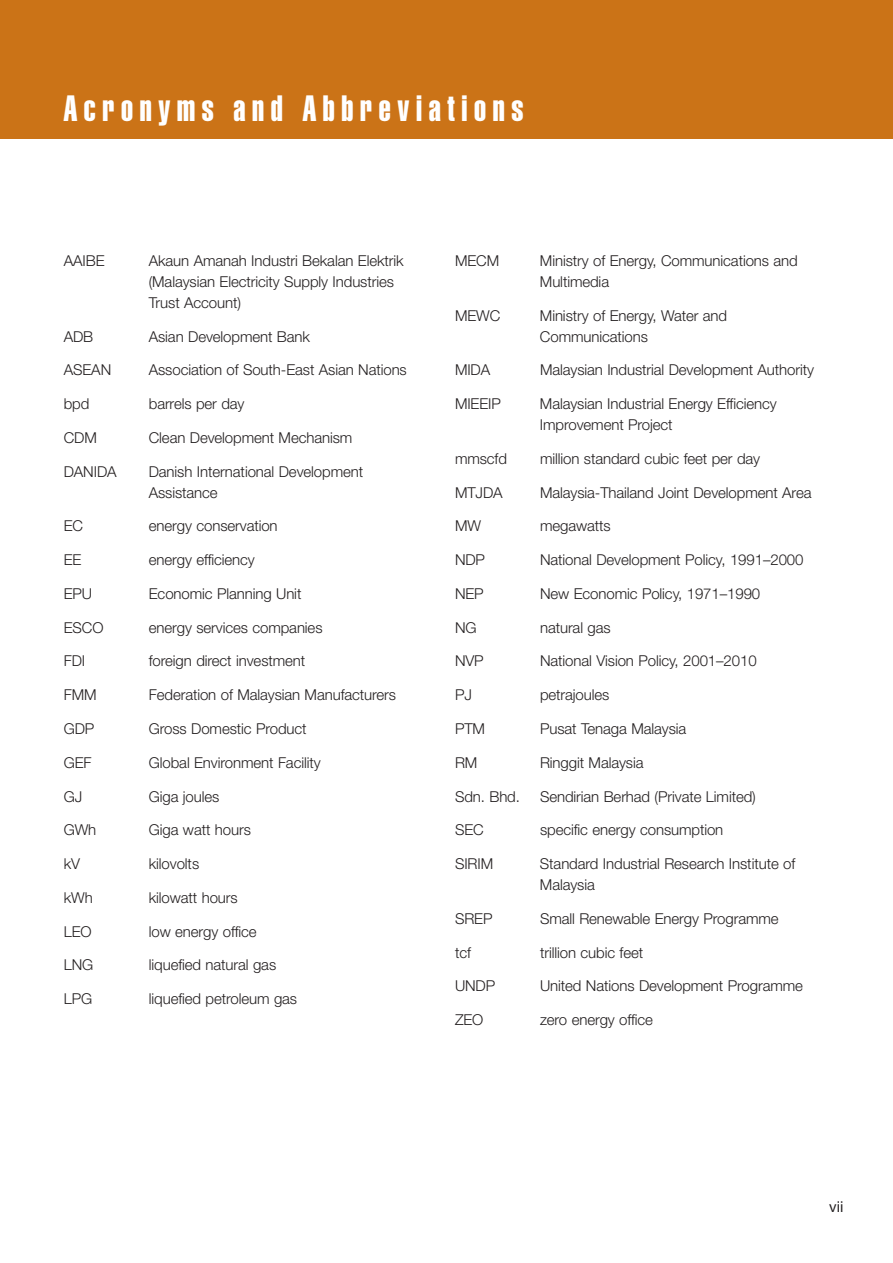
<style>
.page{position:relative;width:893px;height:1263px;background:#fff}
.page>*{position:absolute;margin:0;border:0;box-sizing:border-box;transform-origin:0 0}
.t1{font:36px "Helvetica Extra Compressed";letter-spacing:.185em;color:#fff}
.t2{font:300 15px/21px "Helvetica Neue";letter-spacing:-.005em;color:#231f20}
.t3{font:15px "Helvetica Neue";color:#231f20}
</style>
<div class="page">
<div style="left:0;top:0;width:893px;height:139px;background:#cb7317"></div>
<h1 class="t1" style="left:64px;top:96px;width:461px">Acronyms and Abbreviations</h1>
<p class="t2" style="left:64px;top:251px;width:42px">AAIBE</p>
<p class="t2" style="left:149px;top:251px;width:256px">Akaun Amanah Industri Bekalan Elektrik (Malaysian Electricity Supply Industries<br>Trust Account)</p>
<p class="t2" style="left:64px;top:327px;width:31px">ADB</p>
<p class="t2" style="left:149px;top:327px;width:163px">Asian Development Bank</p>
<p class="t2" style="left:64px;top:361px;width:49px">ASEAN</p>
<p class="t2" style="left:149px;top:361px;width:260px">Association of South-East Asian Nations</p>
<p class="t2" style="left:64px;top:395px;width:27px">bpd</p>
<p class="t2" style="left:149px;top:395px;width:97px">barrels per day</p>
<p class="t2" style="left:64px;top:428px;width:35px">CDM</p>
<p class="t2" style="left:149px;top:428px;width:205px">Clean Development Mechanism</p>
<p class="t2" style="left:64px;top:462px;width:54px">DANIDA</p>
<p class="t2" style="left:149px;top:462px;width:216px">Danish International Development<br>Assistance</p>
<p class="t2" style="left:64px;top:517px;width:21px">EC</p>
<p class="t2" style="left:149px;top:517px;width:130px">energy conservation</p>
<p class="t2" style="left:64px;top:551px;width:19px">EE</p>
<p class="t2" style="left:149px;top:551px;width:108px">energy efficiency</p>
<p class="t2" style="left:64px;top:584px;width:30px">EPU</p>
<p class="t2" style="left:149px;top:584px;width:154px">Economic Planning Unit</p>
<p class="t2" style="left:64px;top:618px;width:41px">ESCO</p>
<p class="t2" style="left:149px;top:618px;width:175px">energy services companies</p>
<p class="t2" style="left:64px;top:652px;width:23px">FDI</p>
<p class="t2" style="left:149px;top:652px;width:158px">foreign direct investment</p>
<p class="t2" style="left:64px;top:686px;width:34px">FMM</p>
<p class="t2" style="left:149px;top:686px;width:249px">Federation of Malaysian Manufacturers</p>
<p class="t2" style="left:64px;top:719px;width:32px">GDP</p>
<p class="t2" style="left:149px;top:719px;width:159px">Gross Domestic Product</p>
<p class="t2" style="left:64px;top:753px;width:29px">GEF</p>
<p class="t2" style="left:149px;top:753px;width:173px">Global Environment Facility</p>
<p class="t2" style="left:64px;top:787px;width:20px">GJ</p>
<p class="t2" style="left:149px;top:787px;width:72px">Giga joules</p>
<p class="t2" style="left:64px;top:821px;width:34px">GWh</p>
<p class="t2" style="left:149px;top:821px;width:104px">Giga watt hours</p>
<p class="t2" style="left:64px;top:854px;width:18px">kV</p>
<p class="t2" style="left:149px;top:854px;width:52px">kilovolts</p>
<p class="t2" style="left:64px;top:888px;width:30px">kWh</p>
<p class="t2" style="left:149px;top:888px;width:90px">kilowatt hours</p>
<p class="t2" style="left:64px;top:922px;width:29px">LEO</p>
<p class="t2" style="left:149px;top:922px;width:109px">low energy office</p>
<p class="t2" style="left:64px;top:956px;width:31px">LNG</p>
<p class="t2" style="left:149px;top:956px;width:129px">liquefied natural gas</p>
<p class="t2" style="left:64px;top:990px;width:30px">LPG</p>
<p class="t2" style="left:149px;top:990px;width:150px">liquefied petroleum gas</p>
<p class="t2" style="left:455px;top:251px;width:46px">MECM</p>
<p class="t2" style="left:540px;top:251px;width:259px">Ministry of Energy, Communications and<br>Multimedia</p>
<p class="t2" style="left:455px;top:306px;width:47px">MEWC</p>
<p class="t2" style="left:540px;top:306px;width:189px">Ministry of Energy, Water and<br>Communications</p>
<p class="t2" style="left:455px;top:361px;width:37px">MIDA</p>
<p class="t2" style="left:540px;top:361px;width:275px">Malaysian Industrial Development Authority</p>
<p class="t2" style="left:455px;top:395px;width:47px">MIEEIP</p>
<p class="t2" style="left:540px;top:395px;width:238px">Malaysian Industrial Energy Efficiency<br>Improvement Project</p>
<p class="t2" style="left:455px;top:449px;width:54px">mmscfd</p>
<p class="t2" style="left:540px;top:449px;width:222px">million standard cubic feet per day</p>
<p class="t2" style="left:455px;top:483px;width:49px">MTJDA</p>
<p class="t2" style="left:540px;top:483px;width:273px">Malaysia-Thailand Joint Development Area</p>
<p class="t2" style="left:455px;top:517px;width:28px">MW</p>
<p class="t2" style="left:540px;top:517px;width:72px">megawatts</p>
<p class="t2" style="left:455px;top:551px;width:32px">NDP</p>
<p class="t2" style="left:540px;top:551px;width:265px">National Development Policy, 1991–2000</p>
<p class="t2" style="left:455px;top:584px;width:30px">NEP</p>
<p class="t2" style="left:540px;top:584px;width:222px">New Economic Policy, 1971–1990</p>
<p class="t2" style="left:455px;top:618px;width:23px">NG</p>
<p class="t2" style="left:540px;top:618px;width:72px">natural gas</p>
<p class="t2" style="left:455px;top:652px;width:30px">NVP</p>
<p class="t2" style="left:540px;top:652px;width:218px">National Vision Policy, 2001–2010</p>
<p class="t2" style="left:455px;top:686px;width:18px">PJ</p>
<p class="t2" style="left:540px;top:686px;width:71px">petrajoules</p>
<p class="t2" style="left:455px;top:719px;width:32px">PTM</p>
<p class="t2" style="left:540px;top:719px;width:148px">Pusat Tenaga Malaysia</p>
<p class="t2" style="left:455px;top:753px;width:24px">RM</p>
<p class="t2" style="left:540px;top:753px;width:105px">Ringgit Malaysia</p>
<p class="t2" style="left:455px;top:787px;width:66px">Sdn. Bhd.</p>
<p class="t2" style="left:540px;top:787px;width:217px">Sendirian Berhad (Private Limited)</p>
<p class="t2" style="left:455px;top:821px;width:30px">SEC</p>
<p class="t2" style="left:540px;top:821px;width:185px">specific energy consumption</p>
<p class="t2" style="left:455px;top:854px;width:40px">SIRIM</p>
<p class="t2" style="left:540px;top:854px;width:257px">Standard Industrial Research Institute of<br>Malaysia</p>
<p class="t2" style="left:455px;top:909px;width:39px">SREP</p>
<p class="t2" style="left:540px;top:909px;width:240px">Small Renewable Energy Programme</p>
<p class="t2" style="left:455px;top:943px;width:17px">tcf</p>
<p class="t2" style="left:540px;top:943px;width:105px">trillion cubic feet</p>
<p class="t2" style="left:455px;top:977px;width:42px">UNDP</p>
<p class="t2" style="left:540px;top:977px;width:265px">United Nations Development Programme</p>
<p class="t2" style="left:455px;top:1011px;width:30px">ZEO</p>
<p class="t2" style="left:540px;top:1011px;width:115px">zero energy office</p>
<p class="t3" style="left:829px;top:1201px;width:16px">vii</p>
</div>
